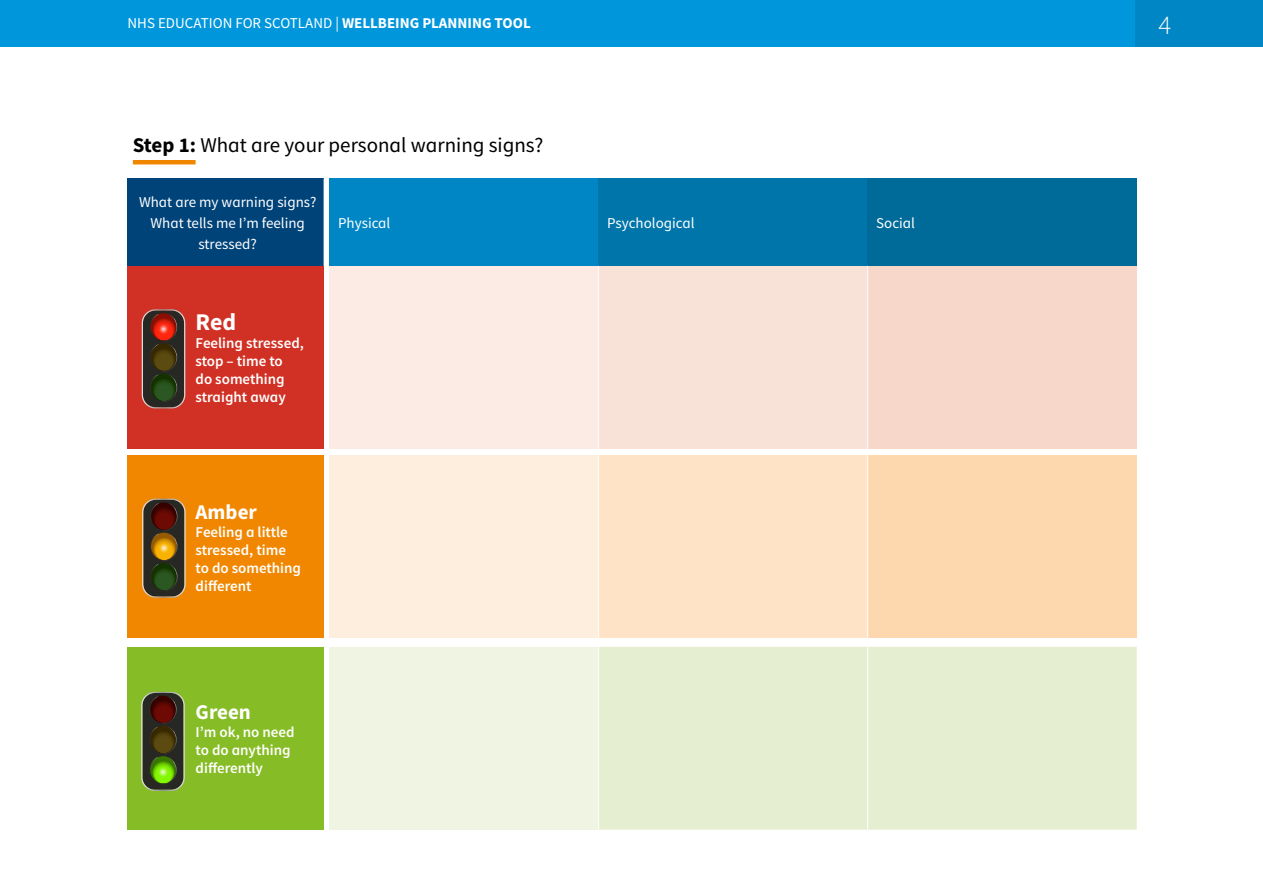
<style>
.page{position:relative;width:1263px;height:893px;background:#fff}
.page>*{position:absolute;margin:0;border:0;box-sizing:border-box;transform-origin:0 0}
.t1{font:300 27px "Source Sans Pro";color:#fff}
.t2{font:700 24px "Source Sans Pro";color:#fff}
.t3{font:21px "Source Sans Pro";color:#000}
.t4{font:700 21px "Source Sans Pro";color:#fff}
.t5{font:600 15px/18px "Source Sans Pro";color:#fff}
.t6{font:15px/21px "Source Sans Pro";color:#fff;text-align:center}
.s1{font-weight:700}
</style>
<div class="page">
<div style="left:0;top:0;width:1263px;height:47px;background:#0096dc"></div>
<div style="left:1135px;top:0;width:128px;height:47px;background:#0086c4"></div>
<div style="left:128px;top:179px;width:196px;height:87px;background:#004379"></div>
<svg style="left:329px;top:179px;width:1px;height:651px"></svg>
<div style="left:330px;top:179px;width:269px;height:87px;background:#0086c4"></div>
<div style="left:599px;top:179px;width:269px;height:87px;background:#0075aa"></div>
<div style="left:868px;top:179px;width:269px;height:87px;background:#006a99"></div>
<div style="left:128px;top:266px;width:196px;height:183px;background:#d13124"></div>
<div style="left:330px;top:266px;width:269px;height:183px;background:#fbebe4"></div>
<div style="left:599px;top:266px;width:269px;height:183px;background:#f8e1d7"></div>
<div style="left:868px;top:266px;width:269px;height:183px;background:#f6d7ca"></div>
<div style="left:128px;top:455px;width:196px;height:183px;background:#f18700"></div>
<div style="left:330px;top:455px;width:269px;height:183px;background:#feeede"></div>
<div style="left:599px;top:455px;width:269px;height:183px;background:#fee3c7"></div>
<div style="left:868px;top:455px;width:269px;height:183px;background:#fdd8af"></div>
<div style="left:128px;top:647px;width:196px;height:183px;background:#86bc25"></div>
<div style="left:330px;top:647px;width:269px;height:183px;background:#f0f5e3"></div>
<div style="left:599px;top:647px;width:538px;height:183px;background:#e5eed0"></div>
<hr style="left:598px;top:266px;width:1px;height:183px;background:#fff">
<hr style="left:867px;top:266px;width:1px;height:183px;background:#fff">
<hr style="left:598px;top:455px;width:1px;height:183px;background:#fff">
<hr style="left:867px;top:455px;width:1px;height:183px;background:#fff">
<hr style="left:598px;top:647px;width:1px;height:183px;background:#fff">
<hr style="left:867px;top:647px;width:1px;height:183px;background:#fff">
<svg style="left:142px;top:309px;width:43px;height:99px;background:#423d2a"></svg>
<img style="left:150px;top:315px;width:27px;height:27px">
<svg style="left:142px;top:499px;width:44px;height:99px;background:#4b3d28"></svg>
<img style="left:150px;top:535px;width:27px;height:27px">
<svg style="left:141px;top:692px;width:44px;height:99px;background:#493f2a"></svg>
<img style="left:149px;top:759px;width:27px;height:27px">
<hr style="left:133px;top:160px;width:63px;height:4px;background:#f18700">
<p class="t6" style="left:128px;top:13px;width:405px">NHS EDUCATION FOR SCOTLAND | <span class="s1">WELLBEING PLANNING TOOL</span></p>
<h1 class="t1" style="left:1158px;top:9px;width:14px">4</h1>
<h3 class="t3" style="left:133px;top:131px;width:412px"><span class="s1">Step 1:</span> What are your personal warning signs?</h3>
<p class="t6" style="left:139px;top:191px;width:179px">What are my warning signs?<br>What tells me I’m feeling stressed?</p>
<p class="t6" style="left:338px;top:212px;width:54px">Physical</p>
<p class="t6" style="left:607px;top:212px;width:89px">Psychological</p>
<p class="t6" style="left:876px;top:212px;width:40px">Social</p>
<h2 class="t2" style="left:196px;top:306px;width:42px">Red</h2>
<p class="t5" style="left:196px;top:334px;width:110px">Feeling stressed, stop – time to<br>do something straight away</p>
<h3 class="t4" style="left:196px;top:497px;width:63px">Amber</h3>
<p class="t5" style="left:196px;top:523px;width:107px">Feeling a little stressed, time to do something different</p>
<h3 class="t4" style="left:196px;top:698px;width:57px">Green</h3>
<p class="t5" style="left:196px;top:723px;width:100px">I’m ok, no need to do anything differently</p>
</div>
